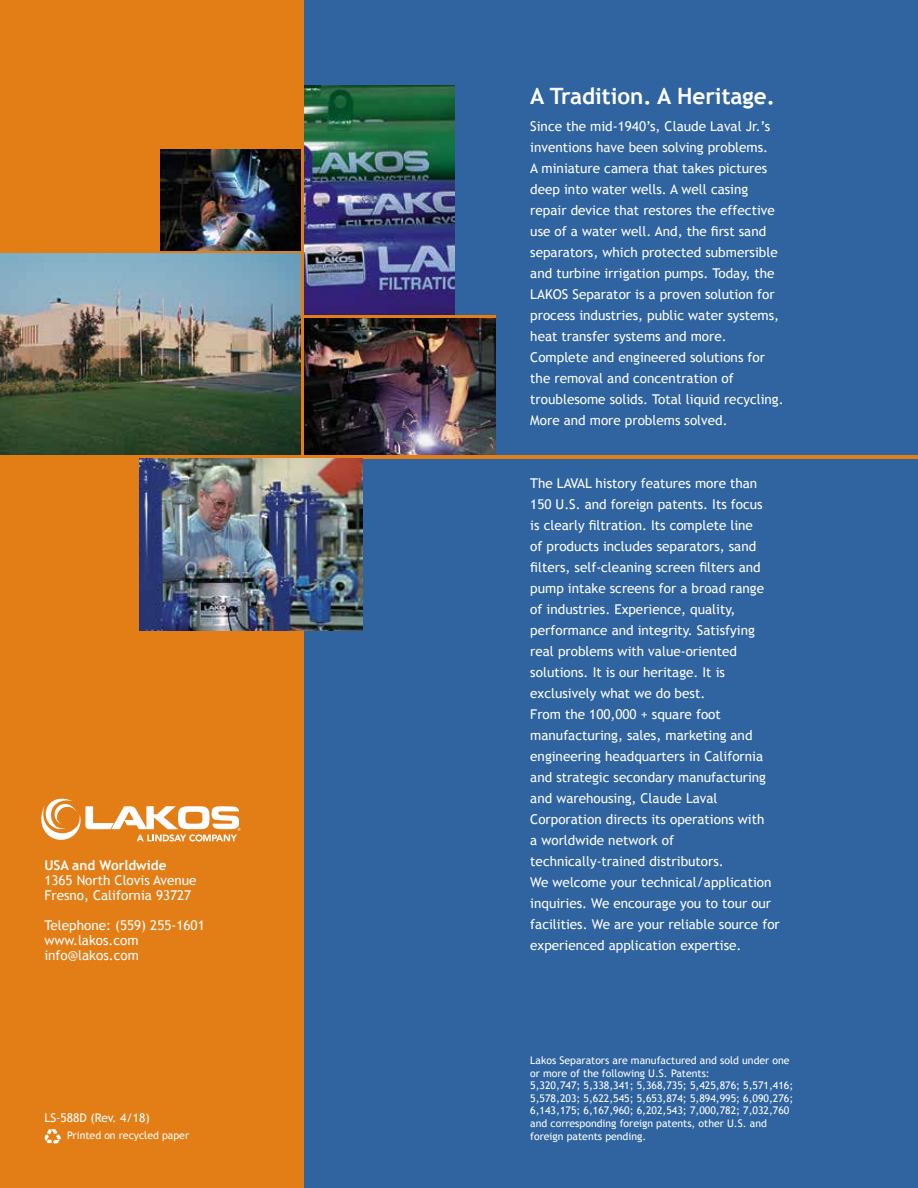
<style>
.page{position:relative;width:918px;height:1188px;background:#2f64a0}
.page>*{position:absolute;margin:0;border:0;box-sizing:border-box;transform-origin:0 0}
.t1{font:700 22.5px "Trebuchet MS";color:#fff}
.t2{font:13.5px/21px "Trebuchet MS";color:#fff}
.t3{font:700 13.5px "Trebuchet MS";color:#fff}
.t4{font:12px "Trebuchet MS";color:#fff}
.t5{font:10.5px/12.6px "Trebuchet MS";color:#fff}
</style>
<div class="page">
<div style="left:0;top:0;width:302px;height:1188px;background:#e37d16"></div>
<img style="left:0;top:253px;width:301px;height:202px">
<img style="left:161px;top:150px;width:140px;height:100px">
<img style="left:304px;top:85px;width:151px;height:230px">
<img style="left:304px;top:318px;width:191px;height:138px">
<svg style="left:44px;top:1129px;width:17px;height:15px"></svg>
<hr style="left:301px;top:0;width:3px;height:1188px;background:#e37d16">
<hr style="left:0;top:456px;width:918px;height:3px;background:#e37d16">
<hr style="left:302px;top:315px;width:193px;height:3px;background:#e37d16">
<img style="left:140px;top:459px;width:222px;height:172px">
<svg style="left:41px;top:798px;width:199px;height:44px"></svg>
<p class="t3" style="left:44px;top:856px;width:124px">USA and Worldwide</p>
<p class="t2" style="left:44px;top:872px;width:154px;line-height:15px">1365 North Clovis Avenue<br>Fresno, California 93727</p>
<p class="t2" style="left:44px;top:917px;width:162px;line-height:15px">Telephone: (559) 255-1601 www.lakos.com info@lakos.com</p>
<p class="t4" style="left:44px;top:1110px;width:107px">LS-588D (Rev. 4/18)</p>
<p class="t5" style="left:67px;top:1130px;width:123px">Printed on recycled paper</p>
<h1 class="t1" style="left:530px;top:82px;width:246px">A Tradition. A Heritage.</h1>
<p class="t2" style="left:530px;top:116px;width:255px">Since the mid-1940’s, Claude Laval Jr.’s inventions have been solving problems.<br>A miniature camera that takes pictures deep into water wells. A well casing repair device that restores the effective use of a water well. And, the first sand separators, which protected submersible and turbine irrigation pumps. Today, the LAKOS Separator is a proven solution for process industries, public water systems, heat transfer systems and more.<br>Complete and engineered solutions for the removal and concentration of troublesome solids. Total liquid recycling.<br>More and more problems solved.</p>
<p class="t2" style="left:530px;top:473px;width:251px">The LAVAL history features more than 150 U.S. and foreign patents. Its focus<br>is clearly filtration. Its complete line<br>of products includes separators, sand filters, self-cleaning screen filters and pump intake screens for a broad range<br>of industries. Experience, quality, performance and integrity. Satisfying real problems with value-oriented solutions. It is our heritage. It is exclusively what we do best.<br>From the 100,000 + square foot manufacturing, sales, marketing and engineering headquarters in California and strategic secondary manufacturing and warehousing, Claude Laval Corporation directs its operations with<br>a worldwide network of technically-trained distributors.<br>We welcome your technical/application inquiries. We encourage you to tour our facilities. We are your reliable source for experienced application expertise.</p>
<p class="t5" style="left:530px;top:1054px;width:265px">Lakos Separators are manufactured and sold under one or more of the following U.S. Patents:<br>5,320,747; 5,338,341; 5,368,735; 5,425,876; 5,571,416; 5,578,203; 5,622,545; 5,653,874; 5,894,995; 6,090,276; 6,143,175; 6,167,960; 6,202,543; 7,000,782; 7,032,760 and corresponding foreign patents, other U.S. and foreign patents pending.</p>
</div>
